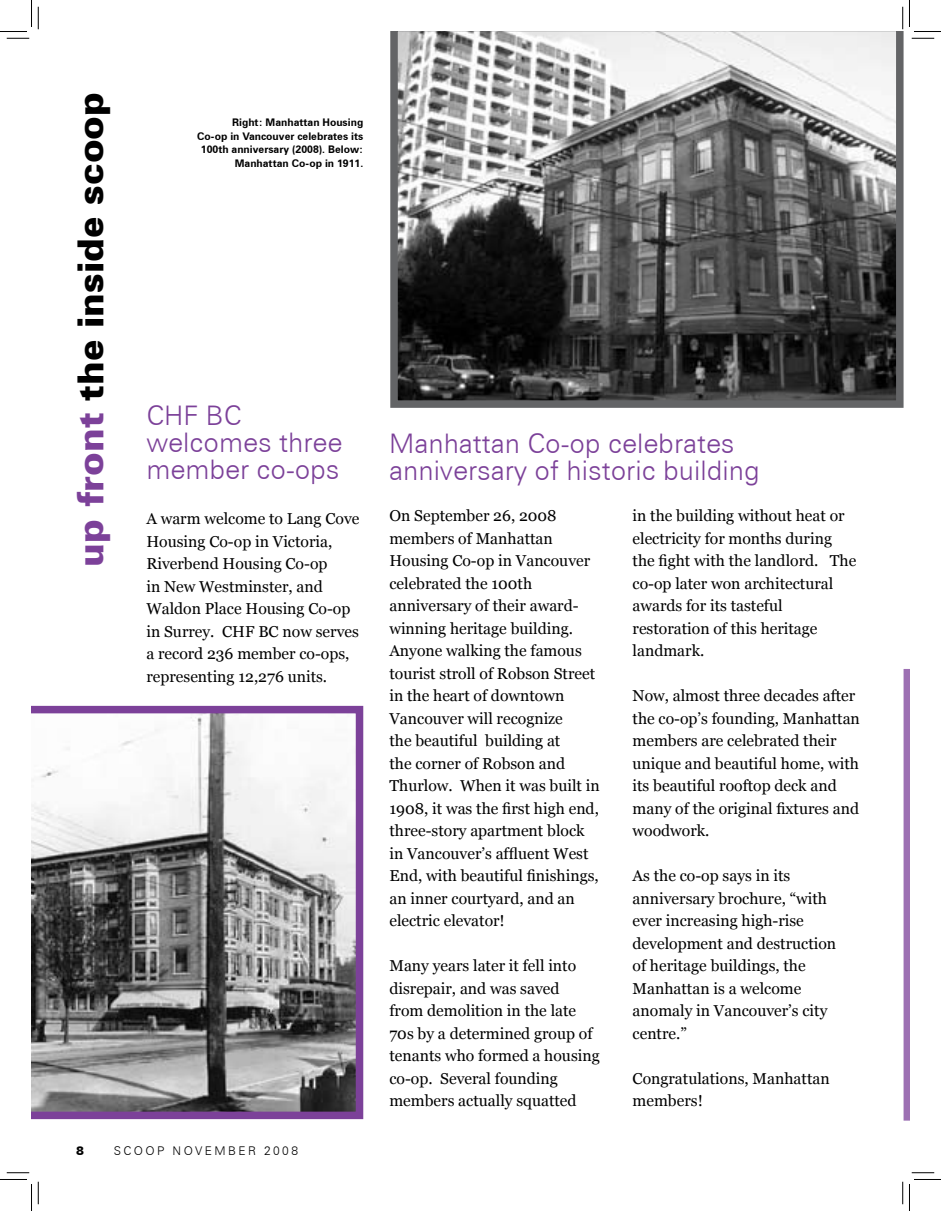
<style>
.page{position:relative;width:941px;height:1211px;background:#fff}
.page>*{position:absolute;margin:0;border:0;box-sizing:border-box;transform-origin:0 0}
.t1{font:900 36px "Zurich BT";color:#000}
.t2{font:300 27px/27px "Zurich BT";color:#7c4199}
.t3{font:15.75px/22.5px "Georgia";color:#000}
.t4{font:300 12px "Zurich BT";letter-spacing:.2em;color:#000}
.t5{font:700 10.5px/13.5px "Zurich BT";color:#000;text-align:right}
.s1{color:#7c4199}
</style>
<div class="page">
<svg style="left:32px;top:706px;width:331px;height:413px"></svg>
<svg style="left:390px;top:32px;width:513px;height:376px;background:#707070"></svg>
<svg style="left:903px;top:669px;width:6px;height:451px;background:#a67dba"></svg>
<svg style="left:7px;top:38px;width:22px;height:1px"></svg>
<svg style="left:911px;top:38px;width:23px;height:1px"></svg>
<svg style="left:7px;top:1172px;width:22px;height:1px"></svg>
<svg style="left:911px;top:1172px;width:23px;height:1px"></svg>
<svg style="left:38px;top:7px;width:1px;height:22px"></svg>
<svg style="left:38px;top:1181px;width:1px;height:23px"></svg>
<svg style="left:902px;top:7px;width:1px;height:22px"></svg>
<svg style="left:902px;top:1181px;width:1px;height:23px"></svg>
<svg style="left:0;top:0;width:32px;height:32px"></svg>
<svg style="left:0;top:1179px;width:32px;height:31px"></svg>
<svg style="left:909px;top:0;width:31px;height:32px"></svg>
<svg style="left:909px;top:1179px;width:31px;height:31px"></svg>
<h1 class="t1" style="left:69px;top:566px;width:476px;rotate:-90deg"><span class="s1">up front</span> the inside scoop</h1>
<p class="t5" style="left:197px;top:116px;width:168px">Right: Manhattan Housing<br>Co-op in Vancouver celebrates its<br>100th anniversary (2008). Below:<br>Manhattan Co-op in 1911.</p>
<h2 class="t2" style="left:146px;top:402px;width:197px">CHF BC welcomes three member co-ops</h2>
<p class="t3" style="left:146px;top:507px;width:215px">A warm welcome to Lang Cove<br>Housing Co-op in Victoria,<br>Riverbend Housing Co-op<br>in New Westminster, and<br>Waldon Place Housing Co-op in Surrey. CHF BC</p>
<p class="t3" style="left:146px;top:620px;width:214px;text-indent:136px">now serves a record 236 member co-ops, representing 12,276 units.</p>
<p class="t4" style="left:114px;top:1143px;width:185px">SCOOP NOVEMBER 2008</p>
<h2 class="t2" style="left:389px;top:430px;width:372px">Manhattan Co-op celebrates anniversary of historic building</h2>
<p class="t3" style="left:389px;top:504px;width:212px">On September 26, 2008 members of Manhattan<br>Housing Co-op in Vancouver celebrated the 100th anniversary of their award&shy;winning heritage building.<br>Anyone walking the famous tourist stroll of Robson Street in the heart of downtown<br>Vancouver will recognize<br>the beautiful building at<br>the corner of Robson and<br>Thurlow. When it was built in<br>1908, it was the first high end, three-story apartment block in Vancouver’s affluent West<br>End, with beautiful finishings, an inner courtyard, and an electric elevator!</p>
<p class="t3" style="left:389px;top:954px;width:212px">Many years later it fell into disrepair, and was saved<br>from demolition in the late<br>70s by a determined group of tenants who formed a housing co-op. Several founding members actually squatted</p>
<p class="t3" style="left:632px;top:504px;width:225px">in the building without heat or electricity for months during the fight with the landlord. The co-op later won architectural awards for its tasteful restoration of this heritage landmark.</p>
<p class="t3" style="left:632px;top:684px;width:229px">Now, almost three decades after the co-op’s founding, Manhattan members are celebrated their unique and beautiful home, with its beautiful rooftop deck and many of the original fixtures and woodwork.</p>
<p class="t3" style="left:632px;top:864px;width:205px">As the co-op says in its anniversary brochure, “with ever increasing high-rise development and destruction of heritage buildings, the<br>Manhattan is a welcome anomaly in Vancouver’s city centre.”</p>
<p class="t3" style="left:632px;top:1067px;width:199px">Congratulations, Manhattan members!</p>
</div>
